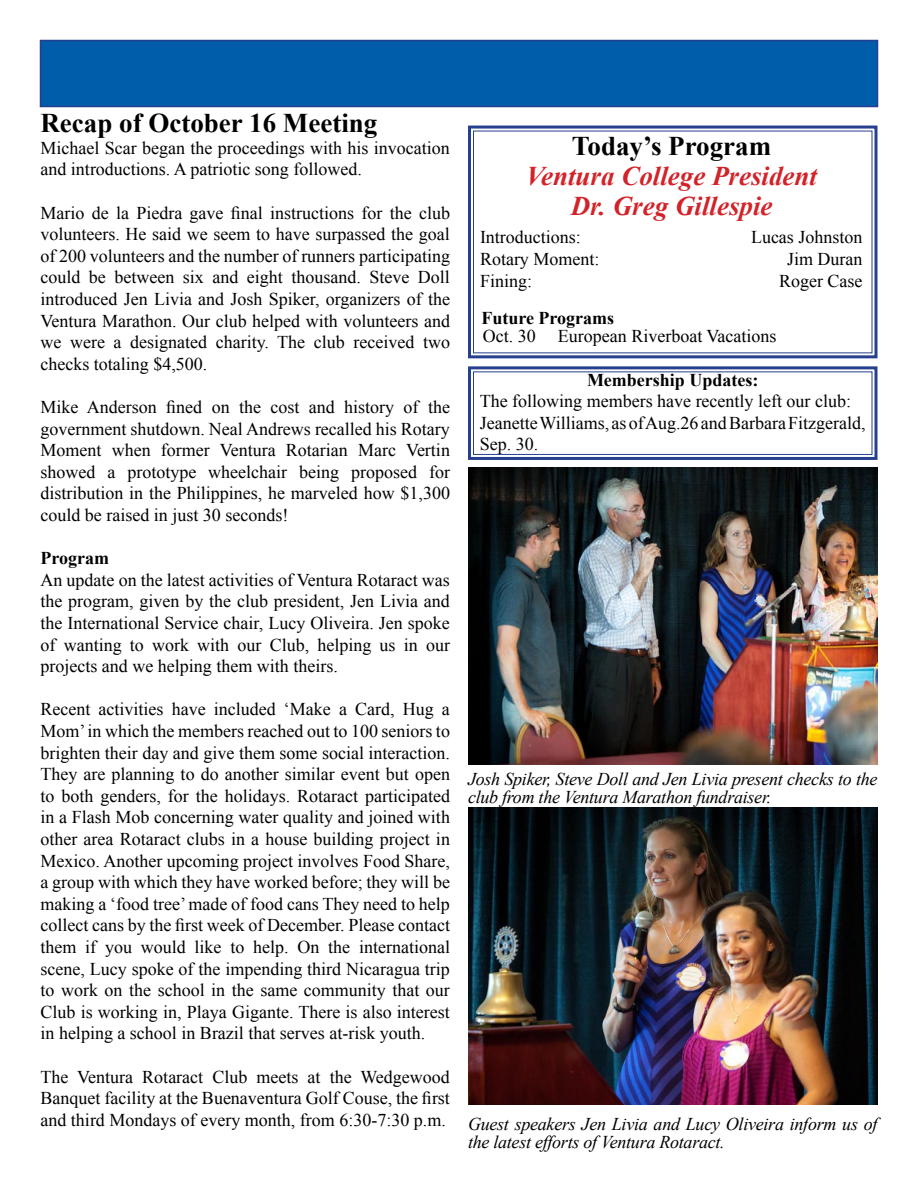
<style>
.page{position:relative;width:918px;height:1188px;background:#fff}
.page>*{position:absolute;margin:0;border:0;box-sizing:border-box;transform-origin:0 0}
.t1{font:italic 700 27px/30px "Times New Roman";color:#d2232a;text-align:center}
.t2{font:700 27px "Times New Roman";color:#000}
.t3{font:18px/21.6px "Times New Roman";color:#000;text-align:justify}
.t4{font:italic 18px/18px "Times New Roman";letter-spacing:-.015em;color:#000}
.t5{font:700 18px "Times New Roman";color:#000}
</style>
<div class="page">
<div style="left:40px;top:40px;width:838px;height:67px;background:#005daa;border:2px solid #25408f"></div>
<svg style="left:468px;top:125px;width:410px;height:234px"></svg>
<img style="left:468px;top:808px;width:410px;height:297px">
<img style="left:468px;top:468px;width:410px;height:297px">
<svg style="left:468px;top:366px;width:410px;height:94px"></svg>
<div style="left:473px;top:371px;width:400px;height:84px;border:1px solid #25408f"></div>
<h1 class="t2" style="left:41px;top:105px;width:338px">Recap of October 16 Meeting</h1>
<p class="t3" style="left:40px;top:137px;width:411px">Michael Scar began the proceedings with his invocation and introductions. A patriotic song followed.</p>
<p class="t3" style="left:40px;top:202px;width:411px">Mario de la Piedra gave final instructions for the club volunteers. He said we seem to have surpassed the goal of 200 volunteers and the number of runners participating could be between six and eight thousand. Steve Doll introduced Jen Livia and Josh Spiker, organizers of the Ventura Marathon. Our club helped with volunteers and we were a designated charity. The club received two checks totaling $4,500.</p>
<p class="t3" style="left:40px;top:396px;width:411px">Mike Anderson fined on the cost and history of the government shutdown. Neal Andrews recalled his Rotary Moment when former Ventura Rotarian Marc Vertin showed a prototype wheelchair being proposed for distribution in the Philippines, he marveled how $1,300 could be raised in just 30 seconds!</p>
<p class="t5" style="left:40px;top:546px;width:70px">Program</p>
<p class="t3" style="left:40px;top:569px;width:411px">An update on the latest activities of Ventura Rotaract was the program, given by the club president, Jen Livia and the International Service chair, Lucy Oliveira. Jen spoke of wanting to work with our Club, helping us in our projects and we helping them with theirs.</p>
<p class="t3" style="left:40px;top:698px;width:411px">Recent activities have included ‘Make a Card, Hug a Mom’ in which the members reached out to 100 seniors to brighten their day and give them some social interaction.<br>They are planning to do another similar event but open to both genders, for the holidays. Rotaract participated in a Flash Mob concerning water quality and joined with other area Rotaract clubs in a house building project in Mexico. Another upcoming project involves Food Share, a group with which they have worked before; they will be making a ‘food tree’ made of food cans They need to help collect cans by the first week of December. Please contact them if you would like to help. On the international scene, Lucy spoke of the impending third Nicaragua trip to work on the school in the same community that our Club is working in, Playa Gigante. There is also interest in helping a school in Brazil that serves at-risk youth.</p>
<p class="t3" style="left:40px;top:1066px;width:411px">The Ventura Rotaract Club meets at the Wedgewood<br>Banquet facility at the Buenaventura Golf Couse, the first</p>
<p class="t4" style="left:468px;top:1115px;width:411px;text-indent:-428px"><sup>and</sup> <sup>third</sup> <sup>Mondays</sup> <sup>of</sup> <sup>every</sup> <sup>month,</sup> <sup>from</sup> <sup>6:30-7:30</sup> <sup>p.m.</sup> Guest speakers Jen Livia and Lucy Oliveira inform us of the latest efforts of Ventura Rotaract.</p>
<h1 class="t2" style="left:572px;top:127px;width:201px">Today’s Program</h1>
<h1 class="t1" style="left:526px;top:160px;width:293px">Ventura College President<br>Dr. Greg Gillespie</h1>
<p class="t3" style="left:480px;top:226px;width:102px">Introductions:</p>
<p class="t3" style="left:751px;top:226px;width:113px">Lucas Johnston</p>
<p class="t3" style="left:480px;top:248px;width:121px">Rotary Moment:</p>
<p class="t3" style="left:787px;top:248px;width:77px">Jim Duran</p>
<p class="t3" style="left:480px;top:270px;width:54px">Fining:</p>
<p class="t3" style="left:779px;top:270px;width:85px">Roger Case</p>
<p class="t5" style="left:481px;top:306px;width:134px">Future Programs</p>
<p class="t3" style="left:483px;top:325px;width:295px">Oct. 30 European Riverboat Vacations</p>
<p class="t5" style="left:587px;top:367px;width:173px">Membership Updates:</p>
<p class="t3" style="left:480px;top:390px;width:388px;text-align:left">The following members have recently left our club:<br>Jeanette Williams, as of Aug.26 and Barbara Fitzgerald,<br>Sep. 30.</p>
<p class="t4" style="left:468px;top:769px;width:411px">Josh Spiker, Steve Doll and Jen Livia present checks to the club from the Ventura Marathon fundraiser.</p>
</div>
